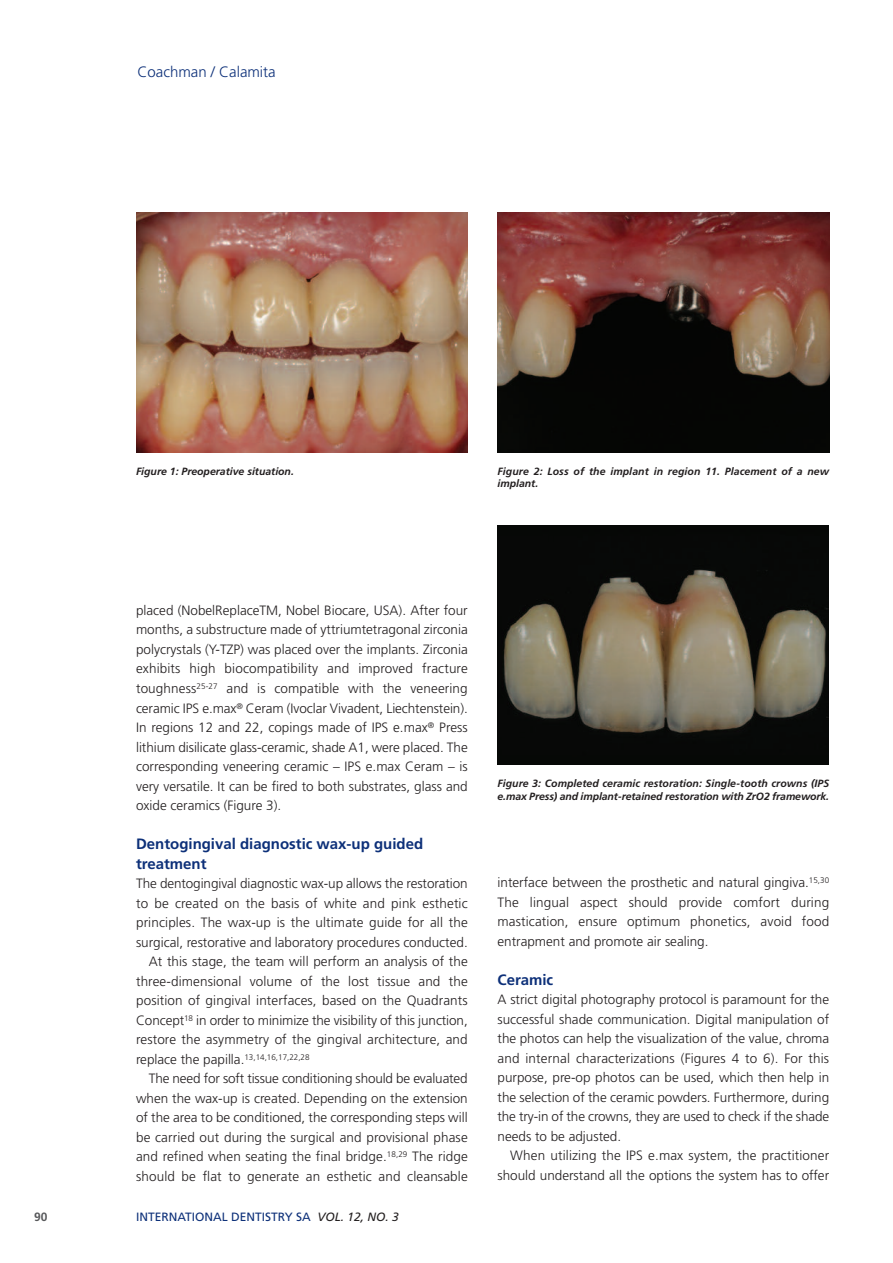
<style>
.page{position:relative;width:893px;height:1263px;background:#fff}
.page>*{position:absolute;margin:0;border:0;box-sizing:border-box;transform-origin:0 0}
.t1{font:700 15px/19.5px "Frutiger";color:#0d3079}
.t2{font:300 15px "Frutiger";color:#0d3079}
.t3{font:300 13.5px/19.5px "Frutiger";color:#231f20;text-align:justify}
.t4{font:12px "Frutiger";color:#0d3079}
.t5{font:700 12px "Frutiger";color:#57585a}
.t6{font:italic 700 10.5px/12.6px "Frutiger";letter-spacing:.005em;color:#231f20}
.s1{font-style:italic;color:#231f20}
</style>
<div class="page">
<img style="left:136px;top:213px;width:332px;height:239px">
<img style="left:497px;top:213px;width:332px;height:239px">
<img style="left:497px;top:525px;width:331px;height:240px">
<p class="t2" style="left:138px;top:65px;width:140px">Coachman / Calamita</p>
<p class="t6" style="left:136px;top:465px;width:159px">Figure 1: Preoperative situation.</p>
<p class="t6" style="left:497px;top:465px;width:333px">Figure 2: Loss of the implant in region 11. Placement of a new implant.</p>
<p class="t3" style="left:136px;top:602px;width:333px">placed (NobelReplaceTM, Nobel Biocare, USA). After four months, a substructure made of yttriumtetragonal zirconia polycrystals (Y-TZP) was placed over the implants. Zirconia exhibits high biocompatibility and improved fracture toughness<sup>25-27</sup> and is compatible with the veneering ceramic IPS e.max<sup>®</sup> Ceram (Ivoclar Vivadent, Liechtenstein).<br>In regions 12 and 22, copings made of IPS e.max<sup>®</sup> Press lithium disilicate glass-ceramic, shade A1, were placed. The corresponding veneering ceramic – IPS e.max Ceram – is very versatile. It can be fired to both substrates, glass and oxide ceramics (Figure 3).</p>
<p class="t1" style="left:136px;top:835px;width:289px">Dentogingival diagnostic wax-up guided treatment</p>
<p class="t3" style="left:136px;top:875px;width:333px">The dentogingival diagnostic wax-up allows the restoration</p>
<p class="t3" style="left:136px;top:894px;width:333px">to be created on the basis of white and pink esthetic</p>
<p class="t3" style="left:136px;top:914px;width:333px">principles. The wax-up is the ultimate guide for all the</p>
<p class="t3" style="left:136px;top:933px;width:333px">surgical, restorative and laboratory procedures conducted.</p>
<p class="t3" style="left:149px;top:953px;width:320px">At this stage, the team will perform an analysis of the</p>
<p class="t3" style="left:136px;top:972px;width:333px">three-dimensional volume of the lost tissue and the</p>
<p class="t3" style="left:136px;top:992px;width:333px">position of gingival interfaces, based on the Quadrants</p>
<p class="t3" style="left:136px;top:1011px;width:333px">Concept<sup>18</sup> in order to minimize the visibility of this junction,</p>
<p class="t3" style="left:136px;top:1031px;width:333px">restore the asymmetry of the gingival architecture, and</p>
<p class="t3" style="left:136px;top:1050px;width:175px">replace the papilla.<sup>13,14,16,17,22,28</sup></p>
<p class="t3" style="left:149px;top:1070px;width:320px">The need for soft tissue conditioning should be evaluated</p>
<p class="t3" style="left:136px;top:1089px;width:333px">when the wax-up is created. Depending on the extension</p>
<p class="t3" style="left:136px;top:1109px;width:333px">of the area to be conditioned, the corresponding steps will</p>
<p class="t3" style="left:136px;top:1128px;width:333px">be carried out during the surgical and provisional phase</p>
<p class="t3" style="left:136px;top:1148px;width:333px">and refined when seating the final bridge.<sup>18,29</sup> The ridge</p>
<p class="t3" style="left:136px;top:1167px;width:333px">should be flat to generate an esthetic and cleansable</p>
<p class="t5" style="left:34px;top:1212px;width:15px">90</p>
<p class="t4" style="left:136px;top:1212px;width:264px">INTERNATIONAL DENTISTRY SA <span class="s1">VOL. 12, NO. 3</span></p>
<p class="t6" style="left:497px;top:778px;width:333px">Figure 3: Completed ceramic restoration: Single-tooth crowns (IPS e.max Press) and implant-retained restoration with ZrO2 framework.</p>
<p class="t3" style="left:497px;top:874px;width:333px">interface between the prosthetic and natural gingiva.<sup>15,30<br></sup>The lingual aspect should provide comfort during mastication, ensure optimum phonetics, avoid food entrapment and promote air sealing.</p>
<p class="t1" style="left:497px;top:971px;width:57px">Ceramic</p>
<p class="t3" style="left:497px;top:991px;width:333px">A strict digital photography protocol is paramount for the successful shade communication. Digital manipulation of the photos can help the visualization of the value, chroma and internal characterizations (Figures 4 to 6). For this purpose, pre-op photos can be used, which then help in the selection of the ceramic powders. Furthermore, during the try-in of the crowns, they are used to check if the shade needs to be adjusted.</p>
<p class="t3" style="left:497px;top:1147px;width:333px;text-align:right">When utilizing the IPS e.max system, the practitioner should understand all the options the system has to offer</p>
</div>
